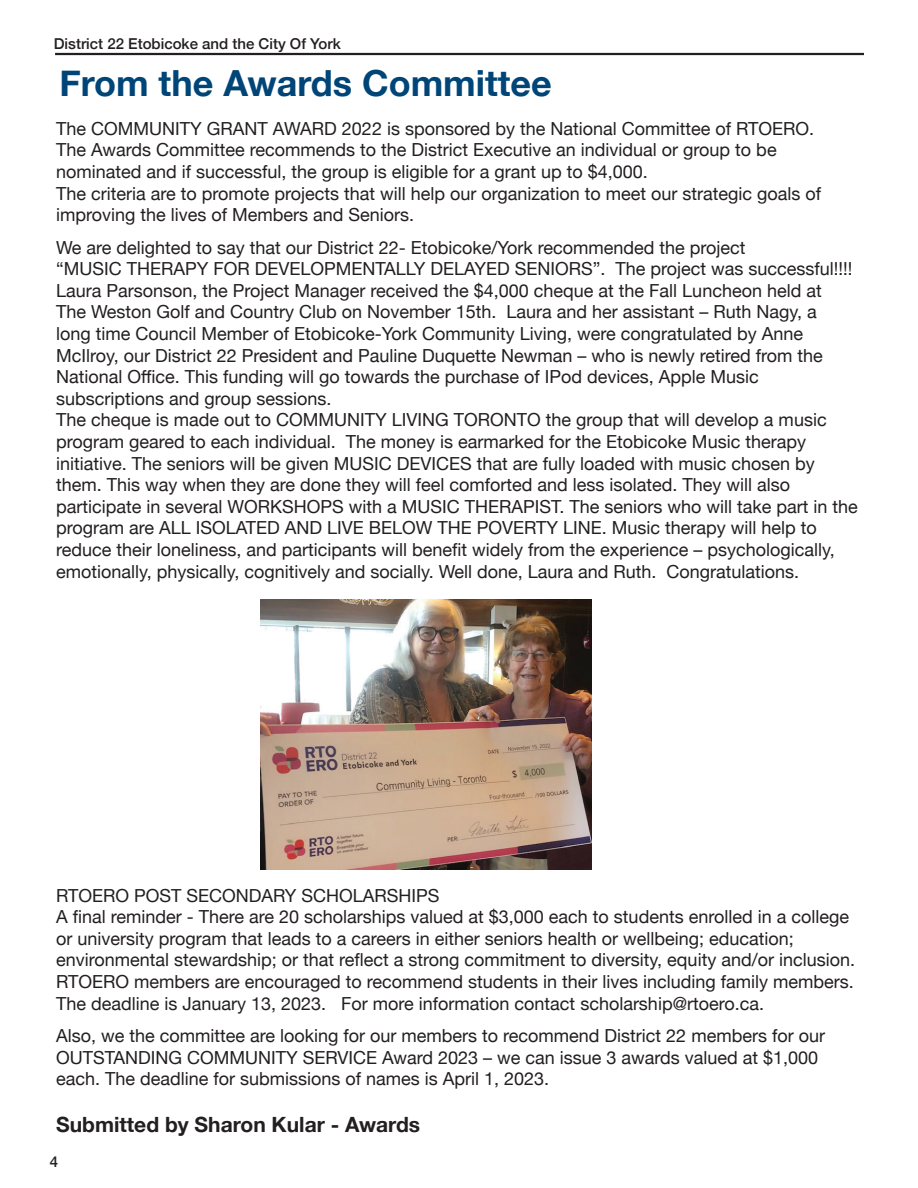
<style>
.page{position:relative;width:918px;height:1188px;background:#fff}
.page>*{position:absolute;margin:0;border:0;box-sizing:border-box;transform-origin:0 0}
.t1{font:700 36px "Helvetica Neue";color:#004577}
.t2{font:700 21px "Helvetica Neue";color:#231f20}
.t3{font:18px/21.6px "Helvetica Neue";color:#231f20}
.t4{font:500 15px "Helvetica Neue";color:#231f20}
</style>
<div class="page">
<hr style="left:55px;top:53px;width:809px;height:2px;background:#231f20">
<img style="left:260px;top:600px;width:331px;height:269px">
<p class="t4" style="left:54px;top:32px;width:289px">District 22 Etobicoke and the City Of York</p>
<h1 class="t1" style="left:59px;top:55px;width:494px">From the Awards Committee</h1>
<p class="t3" style="left:56px;top:119px;width:766px">The COMMUNITY GRANT AWARD 2022 is sponsored by the National Committee of RTOERO.<br>The Awards Committee recommends to the District Executive an individual or group to be nominated and if successful, the group is eligible for a grant up to $4,000.<br>The criteria are to promote projects that will help our organization to meet our strategic goals of improving the lives of Members and Seniors.</p>
<p class="t3" style="left:56px;top:237px;width:803px">We are delighted to say that our District 22- Etobicoke/York recommended the project<br>“MUSIC THERAPY FOR DEVELOPMENTALLY DELAYED SENIORS”. The project was successful!!!!<br>Laura Parsonson, the Project Manager received the $4,000 cheque at the Fall Luncheon held at<br>The Weston Golf and Country Club on November 15th. Laura and her assistant – Ruth Nagy, a<br>long time Council Member of Etobicoke-York Community Living, were congratulated by Anne McIlroy, our District 22 President and Pauline Duquette Newman – who is newly retired from the National Office. This funding will go towards the purchase of IPod devices, Apple Music subscriptions and group sessions.<br>The cheque is made out to COMMUNITY LIVING TORONTO the group that will develop a music program geared to each individual. The money is earmarked for the Etobicoke Music therapy initiative. The seniors will be given MUSIC DEVICES that are fully loaded with music chosen by them. This way when they are done they will feel comforted and less isolated. They will also participate in several WORKSHOPS with a MUSIC THERAPIST. The seniors who will take part in the program are ALL ISOLATED AND LIVE BELOW THE POVERTY LINE. Music therapy will help to reduce their loneliness, and participants will benefit widely from the experience – psychologically, emotionally, physically, cognitively and socially. Well done, Laura and Ruth. Congratulations.</p>
<p class="t3" style="left:56px;top:885px;width:800px">RTOERO POST SECONDARY SCHOLARSHIPS<br>A final reminder - There are 20 scholarships valued at $3,000 each to students enrolled in a college or university program that leads to a careers in either seniors health or wellbeing; education; environmental stewardship; or that reflect a strong commitment to diversity, equity and/or inclusion.<br>RTOERO members are encouraged to recommend students in their lives including family members.<br>The deadline is January 13, 2023. For more information contact scholarship@rtoero.ca.</p>
<p class="t3" style="left:56px;top:1026px;width:770px">Also, we the committee are looking for our members to recommend District 22 members for our<br>OUTSTANDING COMMUNITY SERVICE Award 2023 – we can issue 3 awards valued at $1,000 each. The deadline for submissions of names is April 1, 2023.</p>
<p class="t2" style="left:56px;top:1108px;width:366px">Submitted by Sharon Kular - Awards</p>
<p class="t4" style="left:50px;top:1149px;width:10px">4</p>
</div>
